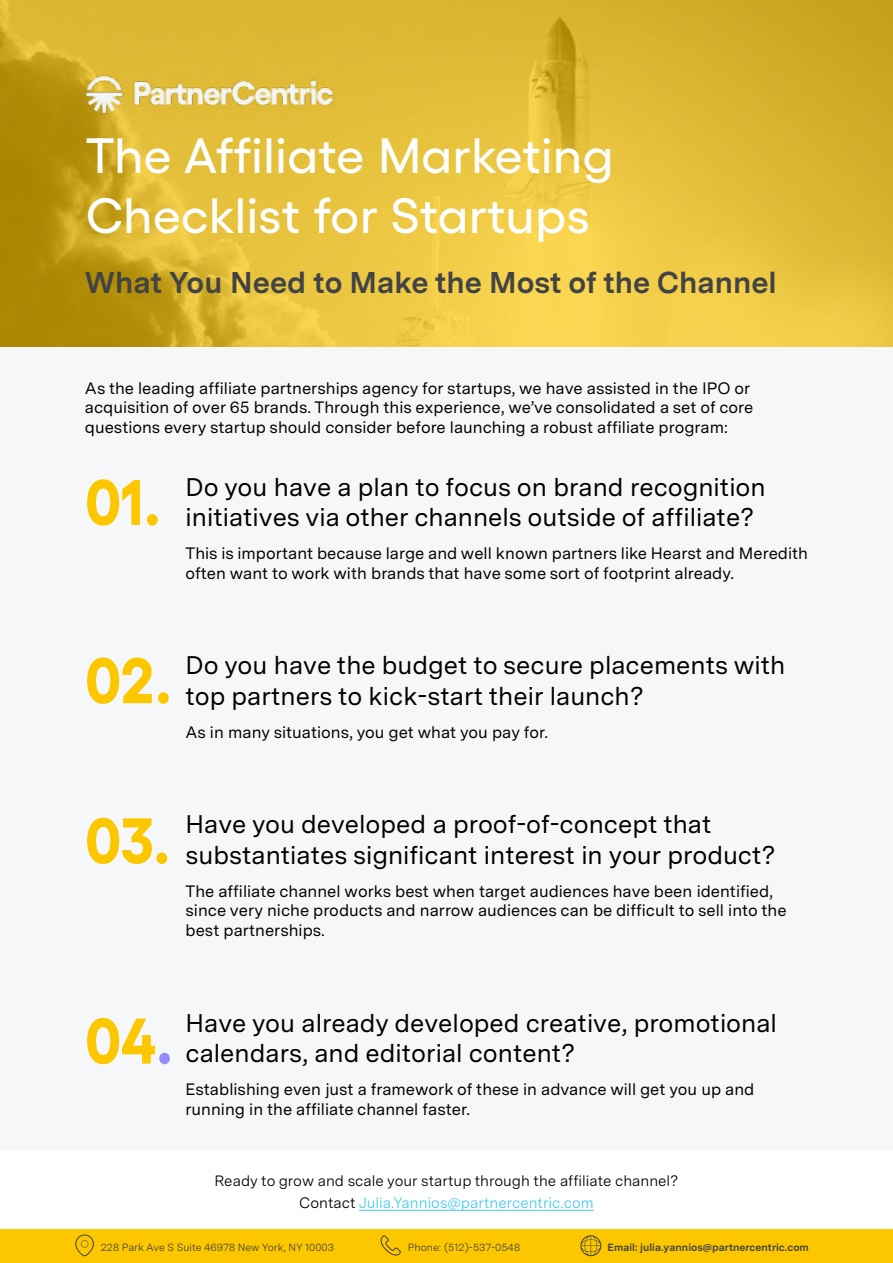
<style>
.page{position:relative;width:893px;height:1263px;background:#f6f7f9}
.page>*{position:absolute;margin:0;border:0;box-sizing:border-box;transform-origin:0 0}
.t1{font:64.35px "Gellix";letter-spacing:-.01em;color:#fdc700;scale:.91 1}
.t2{font:49.5px/60px "Gellix";letter-spacing:.015em;color:#fff}
.t3{font:700 30px "Messina Sans";color:#424344}
.t4{font:25.5px/30.6px "Messina Sans";color:#000}
.t5{font:16.5px/19.8px "Messina Sans";color:#000}
.t6{font:15px/22.5px "Messina Sans";color:#000101;text-align:center}
.t7{font:10.5px "Messina Sans";color:#424344}
.t8{font:700 10.5px "Messina Sans";color:#424344}
.s1{color:#958aff}
.s2{color:#44cbea}
</style>
<div class="page">
<div style="left:0;top:1150px;width:893px;height:113px;background:#fff"></div>
<hr style="left:359px;top:1210px;width:235px;height:1px;background:#44cbea">
<div style="left:0;top:1229px;width:893px;height:34px;background:#fdc700"></div>
<svg style="left:380px;top:1235px;width:21px;height:20px"></svg>
<svg style="left:75px;top:1234px;width:19px;height:22px"></svg>
<svg style="left:580px;top:1235px;width:21px;height:21px"></svg>
<svg style="left:0;top:0;width:893px;height:346px;background:#ddb934"></svg>
<img style="left:85px;top:75px;width:250px;height:40px">
<h2 class="t2" style="left:86px;top:123px;width:529px">The Affiliate Marketing<br>Checklist for Startups</h2>
<h3 class="t3" style="left:85px;top:260px;width:693px">What You Need to Make the Most of the Channel</h3>
<p class="t5" style="left:85px;top:378px;width:670px">As the leading affiliate partnerships agency for startups, we have assisted in the IPO or acquisition of over 65 brands. Through this experience, we’ve consolidated a set of core questions every startup should consider before launching a robust affiliate program:</p>
<h1 class="t1" style="left:85px;top:460px;width:85px">01.</h1>
<h3 class="t4" style="left:186px;top:471px;width:582px">Do you have a plan to focus on brand recognition initiatives via other channels outside of affiliate?</h3>
<p class="t5" style="left:186px;top:543px;width:624px">This is important because large and well known partners like Hearst and Meredith often want to work with brands that have some sort of footprint already.</p>
<h1 class="t1" style="left:85px;top:638px;width:97px">02.</h1>
<h3 class="t4" style="left:186px;top:650px;width:601px">Do you have the budget to secure placements with top partners to kick-start their launch?</h3>
<p class="t5" style="left:186px;top:722px;width:364px">As in many situations, you get what you pay for.</p>
<h1 class="t1" style="left:85px;top:798px;width:95px">03.</h1>
<h3 class="t4" style="left:186px;top:809px;width:592px">Have you developed a proof-of-concept that substantiates significant interest in your product?</h3>
<p class="t5" style="left:186px;top:881px;width:603px">The affiliate channel works best when target audiences have been identified, since very niche products and narrow audiences can be difficult to sell into the best partnerships.</p>
<h1 class="t1" style="left:85px;top:998px;width:98px">04<span class="s1">.</span></h1>
<h3 class="t4" style="left:186px;top:1007px;width:593px">Have you already developed creative, promotional calendars, and editorial content?</h3>
<p class="t5" style="left:186px;top:1079px;width:570px">Establishing even just a framework of these in advance will get you up and running in the affiliate channel faster.</p>
<p class="t6" style="left:214px;top:1169px;width:465px">Ready to grow and scale your startup through the affiliate channel?<br>Contact <span class="s2">Julia.Yannios@partnercentric.com</span></p>
<p class="t7" style="left:101px;top:1240px;width:235px">228 Park Ave S Suite 46978 New York, NY 10003</p>
<p class="t7" style="left:408px;top:1240px;width:114px">Phone: (512)-537-0548</p>
<p class="t8" style="left:608px;top:1239px;width:203px">Email: julia.yannios@partnercentric.com</p>
</div>
